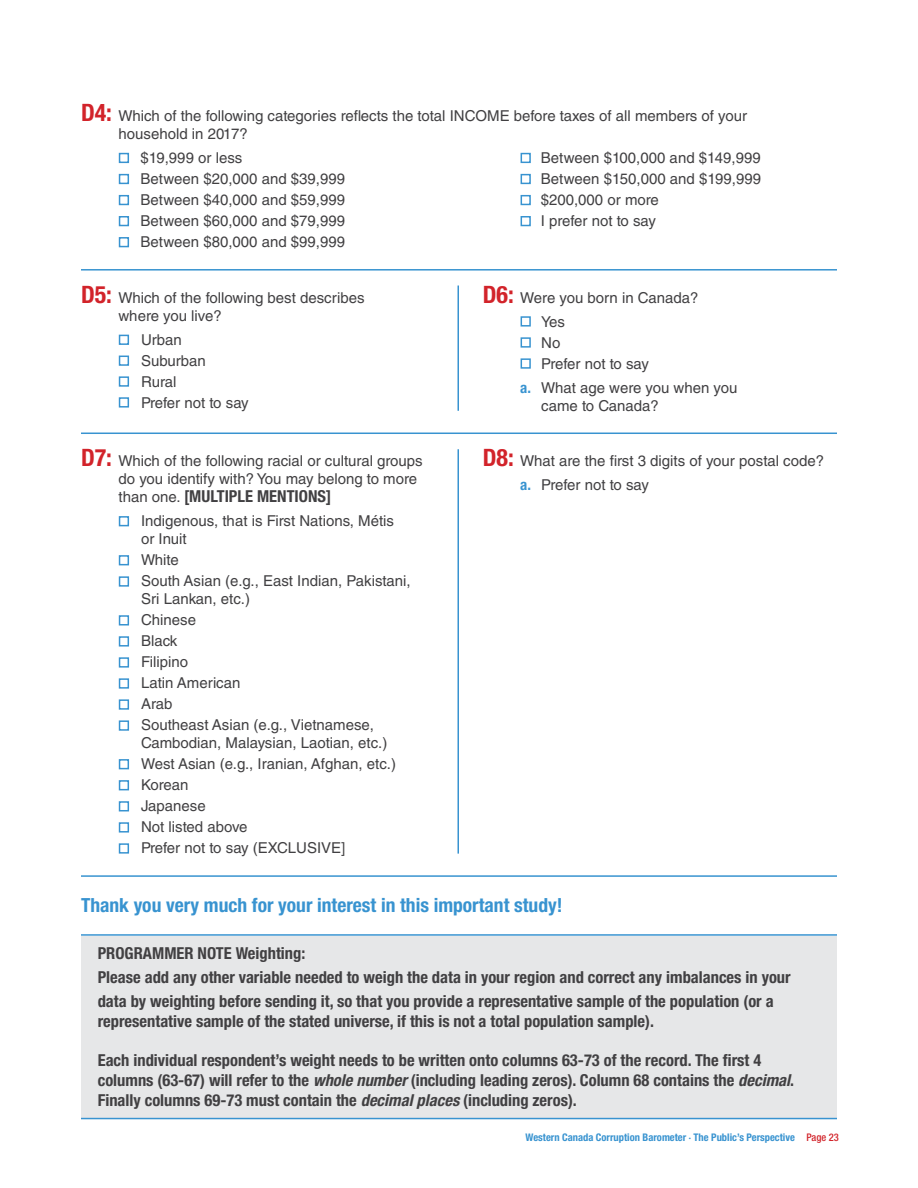
<style>
.page{position:relative;width:918px;height:1188px;background:#fff}
.page>*{position:absolute;margin:0;border:0;box-sizing:border-box;transform-origin:0 0}
.t1{font:700 condensed 19.5px "Helvetica Neue LT Std";color:#3893d0}
.t2{font:700 condensed 16.5px/24px "Helvetica Neue LT Std";color:#414042}
.t3{font:15px/21px "Helvetica LT Std";color:#414042}
.t4{font:700 condensed 10.5px "Helvetica Neue LT Std";color:#3893d0}
.s1{font-family:"Helvetica Neue LT Std";font-weight:700;font-stretch:condensed;font-size:24px;color:#d2232a}
.s2{font-family:"Helvetica Neue LT Std";font-weight:700;font-stretch:condensed;color:#3893d0}
.s3{font-family:"Helvetica LT Std";font-weight:400;font-stretch:normal;font-size:15px}
.s4{font-style:italic}
.s5{font-size:4.5px}
.s6{font-weight:500;color:#d2232a}
</style>
<div class="page">
<div style="left:81px;top:936px;width:756px;height:182px;background:#e6e7e8"></div>
<hr style="left:81px;top:875px;width:756px;height:2px;background:#3893d0">
<hr style="left:81px;top:934px;width:756px;height:2px;background:#3893d0">
<hr style="left:81px;top:1118px;width:756px;height:1px;background:#3893d0">
<hr style="left:81px;top:433px;width:756px;height:1px;background:#3893d0">
<div style="left:119px;top:843px;width:10px;height:11px;border:2px solid #3893d0"></div>
<div style="left:119px;top:822px;width:10px;height:11px;border:2px solid #3893d0"></div>
<hr style="left:458px;top:449px;width:1px;height:405px;background:#3893d0">
<div style="left:119px;top:516px;width:10px;height:10px;border:2px solid #3893d0"></div>
<div style="left:119px;top:720px;width:10px;height:11px;border:2px solid #3893d0"></div>
<div style="left:119px;top:759px;width:10px;height:10px;border:2px solid #3893d0"></div>
<div style="left:119px;top:801px;width:10px;height:10px;border:2px solid #3893d0"></div>
<div style="left:119px;top:780px;width:10px;height:10px;border:2px solid #3893d0"></div>
<div style="left:119px;top:678px;width:10px;height:11px;border:2px solid #3893d0"></div>
<div style="left:119px;top:699px;width:10px;height:11px;border:2px solid #3893d0"></div>
<div style="left:119px;top:657px;width:10px;height:11px;border:2px solid #3893d0"></div>
<div style="left:119px;top:636px;width:10px;height:11px;border:2px solid #3893d0"></div>
<div style="left:119px;top:576px;width:10px;height:11px;border:2px solid #3893d0"></div>
<div style="left:119px;top:615px;width:10px;height:11px;border:2px solid #3893d0"></div>
<div style="left:119px;top:555px;width:10px;height:10px;border:2px solid #3893d0"></div>
<div style="left:119px;top:153px;width:10px;height:10px;border:2px solid #3893d0"></div>
<div style="left:521px;top:153px;width:10px;height:10px;border:2px solid #3893d0"></div>
<div style="left:119px;top:216px;width:10px;height:10px;border:2px solid #3893d0"></div>
<div style="left:521px;top:216px;width:10px;height:10px;border:2px solid #3893d0"></div>
<div style="left:119px;top:195px;width:10px;height:10px;border:2px solid #3893d0"></div>
<div style="left:521px;top:195px;width:10px;height:10px;border:2px solid #3893d0"></div>
<div style="left:119px;top:237px;width:10px;height:10px;border:2px solid #3893d0"></div>
<div style="left:119px;top:174px;width:10px;height:10px;border:2px solid #3893d0"></div>
<div style="left:521px;top:174px;width:10px;height:10px;border:2px solid #3893d0"></div>
<hr style="left:81px;top:269px;width:756px;height:2px;background:#3893d0">
<hr style="left:458px;top:286px;width:1px;height:125px;background:#3893d0">
<div style="left:119px;top:335px;width:10px;height:10px;border:2px solid #3893d0"></div>
<div style="left:521px;top:316px;width:10px;height:11px;border:2px solid #3893d0"></div>
<div style="left:119px;top:397px;width:10px;height:11px;border:2px solid #3893d0"></div>
<div style="left:119px;top:376px;width:10px;height:11px;border:2px solid #3893d0"></div>
<div style="left:521px;top:358px;width:10px;height:11px;border:2px solid #3893d0"></div>
<div style="left:119px;top:356px;width:10px;height:10px;border:2px solid #3893d0"></div>
<div style="left:521px;top:337px;width:10px;height:11px;border:2px solid #3893d0"></div>
<p class="t3" style="left:118px;top:107px;width:630px;line-height:18px;text-indent:-38px"><span class="s1">D4:</span> Which of the following categories reflects the total INCOME before taxes of all members of your household in 2017?</p>
<p class="t3" style="left:140px;top:147px;width:206px">$19,999 or less<br>Between $20,000 and $39,999<br>Between $40,000 and $59,999<br>Between $60,000 and $79,999<br>Between $80,000 and $99,999</p>
<p class="t3" style="left:541px;top:147px;width:222px">Between $100,000 and $149,999<br>Between $150,000 and $199,999 $200,000 or more<br>I prefer not to say</p>
<p class="t3" style="left:118px;top:288px;width:248px;line-height:18px;text-indent:-38px"><span class="s1">D5:</span> Which of the following best describes where you live?</p>
<p class="t3" style="left:141px;top:329px;width:109px">Urban<br>Suburban<br>Rural<br>Prefer not to say</p>
<p class="t3" style="left:541px;top:285px;width:159px;line-height:24px;text-indent:-58px"><span class="s1">D6:</span> Were you born in Canada?<br>Yes</p>
<p class="t3" style="left:541px;top:332px;width:109px">No<br>Prefer not to say</p>
<p class="t3" style="left:541px;top:378px;width:198px;line-height:18px;text-indent:-21px"><span class="s2">a.</span> What age were you when you came to Canada?</p>
<p class="t3" style="left:118px;top:452px;width:306px;line-height:18px;text-indent:-38px"><span class="s1">D7:</span> Which of the following racial or cultural groups do you identify with? You may belong to more</p>
<p class="t2" style="left:118px;top:484px;width:214px"><span class="s3">than one.</span> [MULTIPLE MENTIONS]</p>
<p class="t3" style="left:141px;top:512px;width:255px;line-height:18px">Indigenous, that is First Nations, Métis or Inuit</p>
<p class="t3" style="left:141px;top:550px;width:271px">White<br>South Asian (e.g., East Indian, Pakistani,</p>
<p class="t3" style="left:141px;top:589px;width:234px">Sri Lankan, etc.)<br>Chinese<br>Black<br>Filipino<br>Latin American<br>Arab<br>Southeast Asian (e.g., Vietnamese,</p>
<p class="t3" style="left:141px;top:733px;width:256px">Cambodian, Malaysian, Laotian, etc.)<br>West Asian (e.g., Iranian, Afghan, etc.)<br>Korean<br>Japanese<br>Not listed above<br>Prefer not to say (EXCLUSIVE]</p>
<p class="t3" style="left:520px;top:449px;width:305px;line-height:24px;text-indent:-38px"><span class="s1">D8:</span> What are the first 3 digits of your postal code? <span class="s2">a.</span> Prefer not to say</p>
<h1 class="t1" style="left:81px;top:894px;width:483px">Thank you very much for your interest in this important study!</h1>
<p class="t2" style="left:98px;top:941px;width:695px">PROGRAMMER NOTE Weighting:<br>Please add any other variable needed to weigh the data in your region and correct any imbalances in your data by weighting before sending it, so that you provide a representative sample of the population (or a</p>
<p class="t2" style="left:98px;top:1009px;width:558px">representative sample of the stated universe, if this is not a total population sample).</p>
<p class="t2" style="left:98px;top:1050px;width:698px;line-height:19.8px">Each individual respondent’s weight needs to be written onto columns 63-73 of the record. The first 4 columns (63-67) will refer to the <span class="s4">whole number</span> (including leading zeros). Column 68 contains the <span class="s4">decimal</span>.<br>Finally columns 69-73 must contain the <span class="s4">decimal places</span> (including zeros).</p>
<p class="t4" style="left:526px;top:1131px;width:315px">Western Canada Corruption Barometer <span class="s5">•</span> The Public’s Perspective <span class="s6">Page 23</span></p>
</div>
